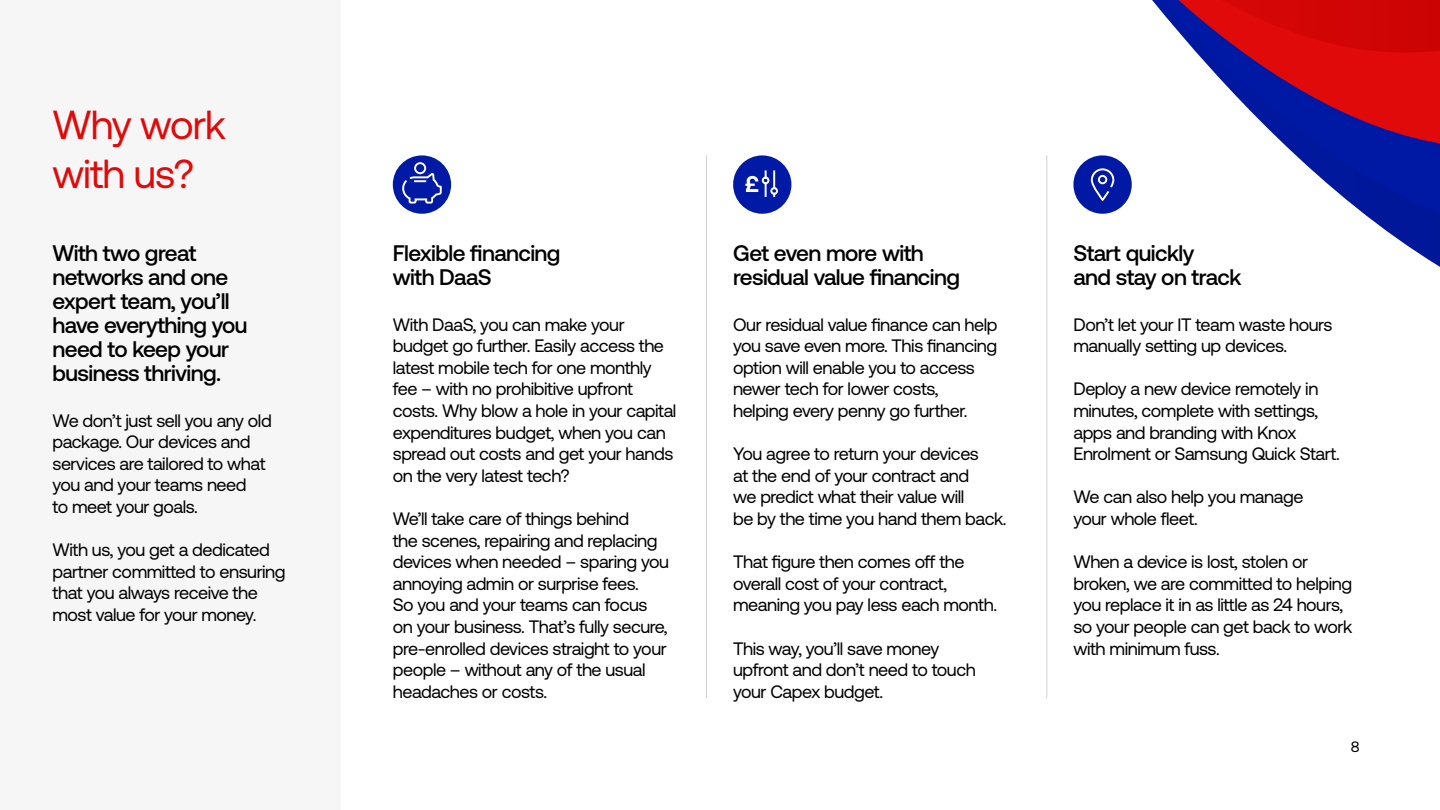
<style>
.page{position:relative;width:1440px;height:810px;background:#fff}
.page>*{position:absolute;margin:0;border:0;box-sizing:border-box;transform-origin:0 0}
.t1{font:40.5px/48.6px "Aeonik Pro";letter-spacing:-.025em;color:#e00a0a}
.t2{font:500 22.5px/24px "Aeonik Pro";letter-spacing:-.025em;color:#000}
.t3{font:18px/21.6px "Aeonik Pro";letter-spacing:-.025em;color:#000}
.t4{font:15px "Aeonik Pro";color:#000}
</style>
<div class="page">
<div style="left:0;top:0;width:340px;height:810px;background:#f6f6f6"></div>
<div style="left:1073px;top:155px;width:59px;height:59px;background:#0019a5;border-radius:50%"></div>
<svg style="left:1090px;top:168px;width:19px;height:34px"></svg>
<svg style="left:1403px;top:243px;width:37px;height:24px"></svg>
<svg style="left:1109px;top:148px;width:331px;height:95px"></svg>
<svg style="left:1152px;top:0;width:288px;height:148px"></svg>
<svg style="left:1222px;top:0;width:218px;height:53px;background:#d10608"></svg>
<div style="left:393px;top:155px;width:58px;height:59px;background:#001aa6;border-radius:50%"></div>
<svg style="left:403px;top:161px;width:40px;height:44px"></svg>
<div style="left:733px;top:155px;width:58px;height:59px;background:#001aa6;border-radius:50%"></div>
<svg style="left:745px;top:170px;width:33px;height:27px"></svg>
<hr style="left:706px;top:155px;width:1px;height:543px;background:#d0d0d0">
<hr style="left:1046px;top:155px;width:1px;height:543px;background:#d0d0d0">
<h1 class="t1" style="left:52px;top:101px;width:175px">Why work with us?</h1>
<p class="t2" style="left:52px;top:241px;width:197px">With two great networks and one expert team, you’ll have everything you need to keep your business thriving.</p>
<p class="t3" style="left:52px;top:410px;width:221px">We don’t just sell you any old package. Our devices and services are tailored to what you and your teams need<br>to meet your goals.</p>
<p class="t3" style="left:52px;top:539px;width:235px">With us, you get a dedicated partner committed to ensuring that you always receive the most value for your money.</p>
<p class="t2" style="left:393px;top:241px;width:169px">Flexible financing with DaaS</p>
<p class="t3" style="left:393px;top:314px;width:285px">With DaaS, you can make your budget go further. Easily access the latest mobile tech for one monthly fee – with no prohibitive upfront costs. Why blow a hole in your capital expenditures budget, when you can spread out costs and get your hands on the very latest tech?</p>
<p class="t3" style="left:393px;top:508px;width:278px">We’ll take care of things behind<br>the scenes, repairing and replacing devices when needed – sparing you annoying admin or surprise fees.<br>So you and your teams can focus on your business. That’s fully secure, pre-enrolled devices straight to your people – without any of the usual headaches or costs.</p>
<p class="t2" style="left:733px;top:241px;width:228px">Get even more with residual value financing</p>
<p class="t3" style="left:733px;top:314px;width:266px">Our residual value finance can help you save even more. This financing option will enable you to access newer tech for lower costs, helping every penny go further.</p>
<p class="t3" style="left:733px;top:443px;width:275px">You agree to return your devices<br>at the end of your contract and<br>we predict what their value will<br>be by the time you hand them back.</p>
<p class="t3" style="left:733px;top:551px;width:266px">That figure then comes off the overall cost of your contract, meaning you pay less each month.</p>
<p class="t3" style="left:733px;top:638px;width:244px">This way, you’ll save money upfront and don’t need to touch your Capex budget.</p>
<p class="t2" style="left:1073px;top:241px;width:169px">Start quickly<br>and stay on track</p>
<p class="t3" style="left:1073px;top:314px;width:261px">Don’t let your IT team waste hours manually setting up devices.</p>
<p class="t3" style="left:1073px;top:378px;width:268px">Deploy a new device remotely in minutes, complete with settings, apps and branding with Knox<br>Enrolment or Samsung Quick Start.</p>
<p class="t3" style="left:1073px;top:486px;width:232px">We can also help you manage your whole fleet.</p>
<p class="t3" style="left:1073px;top:551px;width:280px">When a device is lost, stolen or broken, we are committed to helping you replace it in as little as 24 hours, so your people can get back to work with minimum fuss.</p>
<p class="t4" style="left:1351px;top:738px;width:10px">8</p>
</div>
